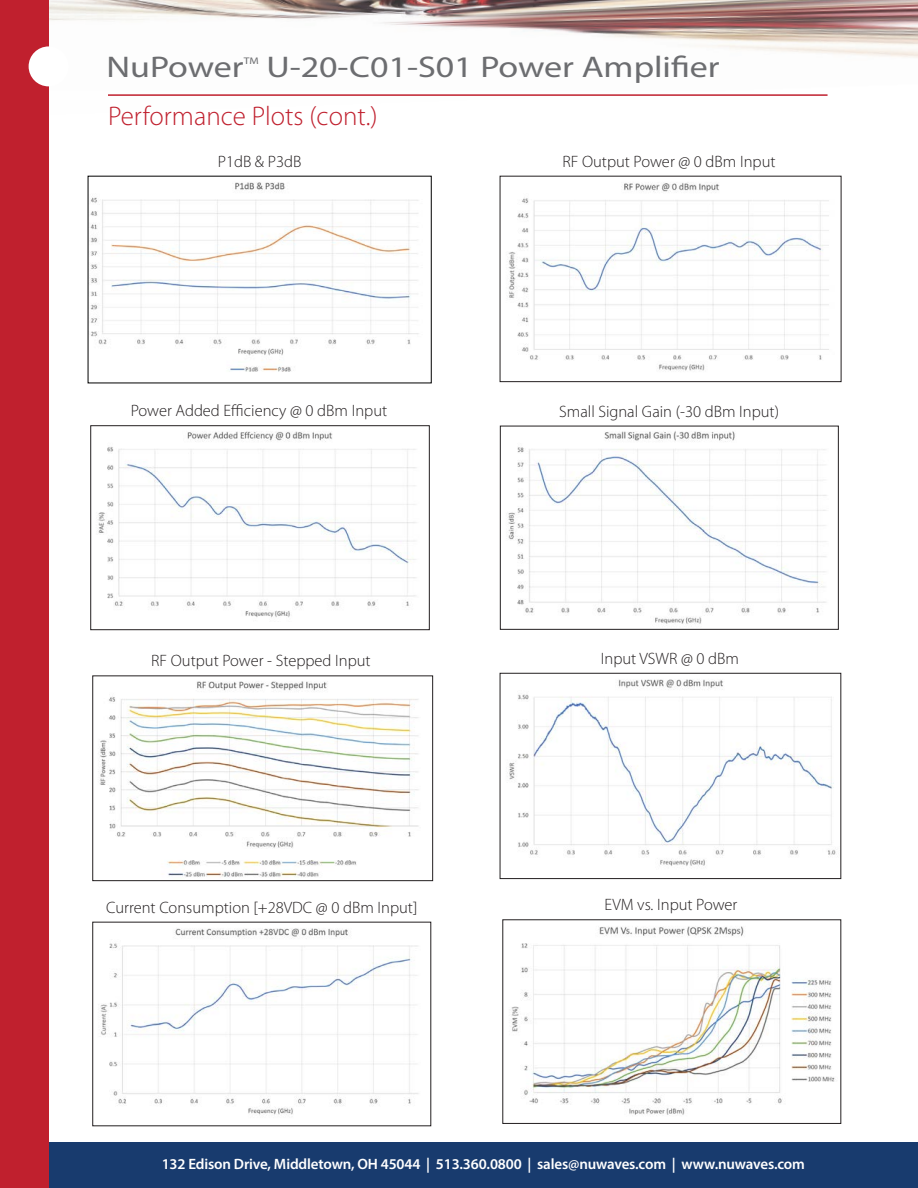
<style>
.page{position:relative;width:918px;height:1188px;background:#fff}
.page>*{position:absolute;margin:0;border:0;box-sizing:border-box;transform-origin:0 0}
.product_name{font:30px "Myriad Pro";color:#6c6d70;scale:1.2 1}
.sub_heads{font:300 27px "Myriad Pro";color:#c0202e}
.t1{font:300 16.5px "Myriad Pro";color:#231f20}
.t2{font:600 15px "Myriad Pro";letter-spacing:-.01em;color:#fff}
.product_name-2{font:9.6px "Myriad Pro";color:#6c6d70;scale:1.2 1}
</style>
<div class="page">
<div style="left:37px;top:1143px;width:881px;height:45px;background:#183b6e"></div>
<img style="left:49px;top:0;width:869px;height:58px">
<div style="left:0;top:0;width:49px;height:1188px;background:#c0202e"></div>
<div style="left:29px;top:46px;width:40px;height:40px;background:#fff;border-radius:50%"></div>
<hr style="left:108px;top:94px;width:720px;height:2px;background:#c0202e">
<img style="left:90px;top:182px;width:329px;height:190px">
<img style="left:508px;top:182px;width:321px;height:189px">
<div style="left:500px;top:176px;width:341px;height:206px;border:1px solid #231f20"></div>
<img style="left:98px;top:431px;width:318px;height:187px">
<div style="left:90px;top:425px;width:340px;height:205px;border:1px solid #231f20"></div>
<img style="left:508px;top:431px;width:319px;height:193px">
<div style="left:500px;top:426px;width:339px;height:204px;border:1px solid #231f20"></div>
<img style="left:98px;top:681px;width:321px;height:196px">
<div style="left:92px;top:675px;width:341px;height:206px;border:1px solid #231f20"></div>
<img style="left:509px;top:679px;width:327px;height:187px">
<div style="left:500px;top:673px;width:341px;height:206px;border:1px solid #231f20"></div>
<img style="left:100px;top:928px;width:319px;height:187px">
<img style="left:511px;top:926px;width:324px;height:189px">
<div style="left:502px;top:919px;width:339px;height:205px;border:1px solid #231f20"></div>
<p class="product_name" style="left:106px;top:48px;width:116px">NuPower</p>
<p class="product_name-2" style="left:244px;top:54px;width:14px">TM</p>
<p class="product_name" style="left:266px;top:48px;width:379px">U-20-C01-S01 Power Amplifier</p>
<p class="sub_heads" style="left:108px;top:100px;width:271px">Performance Plots (cont.)</p>
<p class="t1" style="left:563px;top:151px;width:214px">RF Output Power @ 0 dBm Input</p>
<p class="t1" style="left:218px;top:151px;width:85px">P1dB &amp; P3dB</p>
<p class="t1" style="left:131px;top:401px;width:258px">Power Added Efficiency @ 0 dBm Input</p>
<p class="t1" style="left:559px;top:401px;width:221px">Small Signal Gain (-30 dBm Input)</p>
<p class="t1" style="left:151px;top:651px;width:221px">RF Output Power - Stepped Input</p>
<p class="t1" style="left:601px;top:648px;width:140px">Input VSWR @ 0 dBm</p>
<p class="t1" style="left:106px;top:897px;width:313px">Current Consumption [+28VDC @ 0 dBm Input]</p>
<p class="t1" style="left:605px;top:895px;width:135px">EVM vs. Input Power</p>
<p class="t2" style="left:162px;top:1155px;width:645px">132 Edison Drive, Middletown, OH 45044 | 513.360.0800 | sales@nuwaves.com | www.nuwaves.com</p>
</div>
